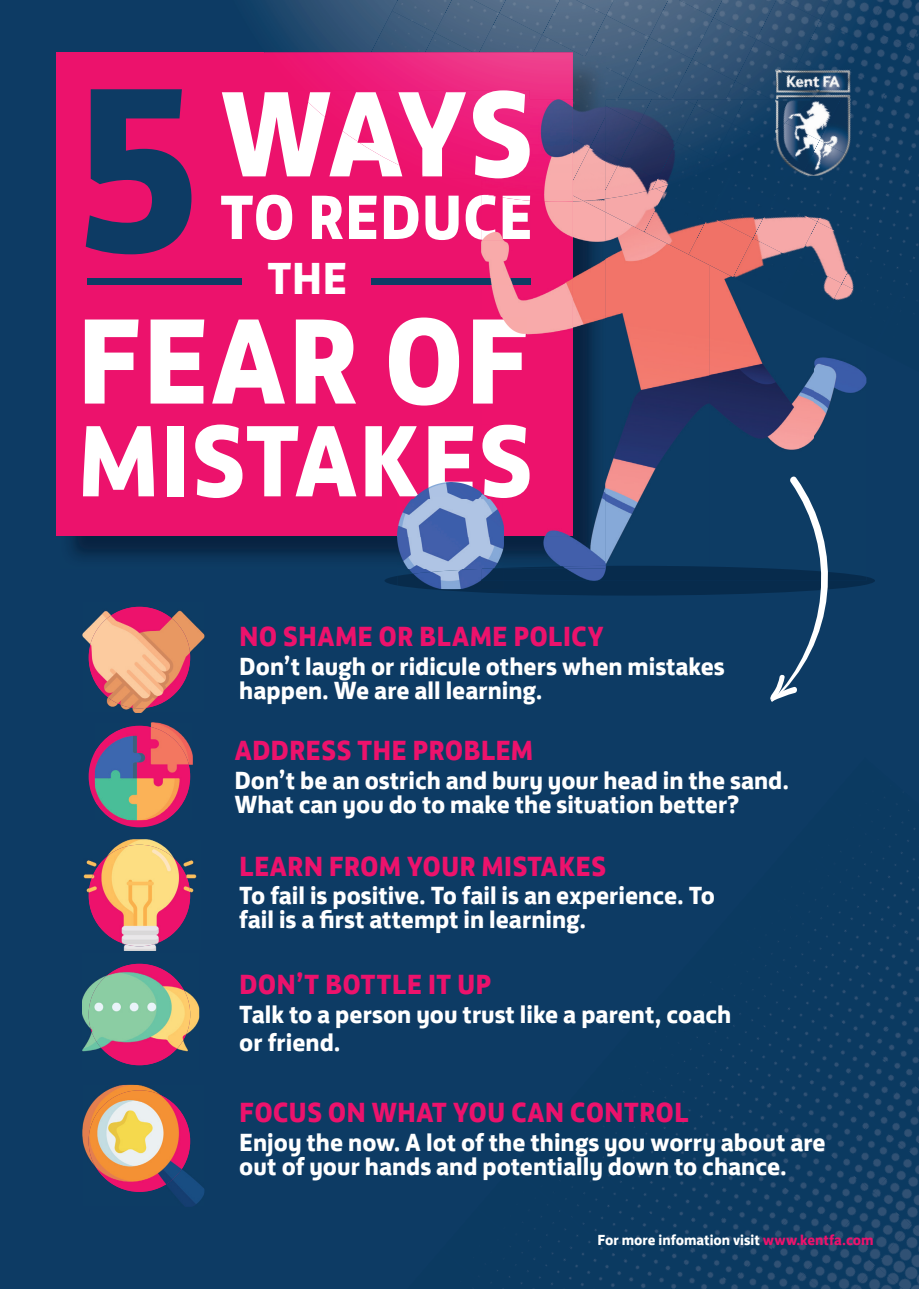
<style>
.page{position:relative;width:919px;height:1289px;background:#fff}
.page>*{position:absolute;margin:0;border:0;box-sizing:border-box;transform-origin:0 0}
.t1{font:700 239.1px "FS Jack";color:#0d3b64}
.t2{font:700 124.8px "FS Jack";color:#fff}
.t3{font:700 124.65px "FS Jack";color:#fff}
.t4{font:700 104.1px "FS Jack";color:#fff}
.t5{font:700 64.2px "FS Jack";color:#fff}
.t6{font:700 46.05px "FS Jack";color:#fff}
.t7{font:700 28.5px "FS Jack";color:#ec126c}
.t8{font:700 25.5px/24px "FS Jack";color:#fff}
.t9{font:700 15px "FS Jack";color:#fff}
.s1{color:#ec126c}
</style>
<div class="page">
<div style="left:0;top:0;width:918px;height:1288px;background:#0d3b64"></div>
<img style="left:656px;top:1061px;width:34px;height:117px">
<img style="left:690px;top:995px;width:69px;height:141px">
<img style="left:832px;top:864px;width:37px;height:111px">
<img style="left:866px;top:810px;width:52px;height:124px">
<img style="left:551px;top:1229px;width:45px;height:57px">
<img style="left:586px;top:1188px;width:72px;height:73px">
<img style="left:727px;top:1025px;width:35px;height:112px">
<img style="left:762px;top:984px;width:71px;height:145px">
<img style="left:903px;top:843px;width:15px;height:32px">
<img style="left:599px;top:1265px;width:22px;height:22px">
<img style="left:623px;top:1220px;width:40px;height:68px">
<img style="left:658px;top:1181px;width:35px;height:71px">
<img style="left:693px;top:1140px;width:71px;height:111px">
<img style="left:799px;top:1016px;width:38px;height:113px">
<img style="left:834px;top:978px;width:38px;height:142px">
<img style="left:869px;top:936px;width:49px;height:143px">
<img style="left:904px;top:917px;width:14px;height:29px">
<img style="left:663px;top:1251px;width:67px;height:37px">
<img style="left:730px;top:1170px;width:60px;height:118px">
<img style="left:765px;top:1129px;width:72px;height:145px">
<img style="left:906px;top:992px;width:12px;height:25px">
<svg style="left:727px;top:1283px;width:10px;height:5px"></svg>
<img style="left:802px;top:1160px;width:53px;height:128px">
<img style="left:837px;top:1120px;width:38px;height:145px">
<img style="left:872px;top:1079px;width:46px;height:145px">
<img style="left:907px;top:1066px;width:11px;height:23px">
<img style="left:791px;top:1274px;width:29px;height:14px">
<img style="left:909px;top:1140px;width:9px;height:20px">
<img style="left:855px;top:1265px;width:20px;height:23px">
<img style="left:875px;top:1224px;width:43px;height:64px">
<img style="left:910px;top:1214px;width:8px;height:17px">
<img style="left:870px;top:212px;width:48px;height:50px">
<img style="left:867px;top:204px;width:23px;height:36px">
<img style="left:896px;top:186px;width:22px;height:26px">
<img style="left:866px;top:156px;width:46px;height:42px">
<img style="left:869px;top:110px;width:49px;height:46px">
<img style="left:855px;top:90px;width:32px;height:41px">
<img style="left:894px;top:56px;width:24px;height:50px">
<img style="left:851px;top:46px;width:57px;height:44px">
<img style="left:908px;top:48px;width:7px;height:3px">
<img style="left:868px;top:0;width:50px;height:48px">
<div style="left:89px;top:725px;width:101px;height:102px;background:#ec126c;border-radius:50%"></div>
<div style="left:56px;top:52px;width:517px;height:484px;background:#ec126c"></div>
<img style="left:820px;top:69px;width:31px;height:30px">
<div style="left:87px;top:278px;width:155px;height:7px;background:#0d3b64"></div>
<div style="left:371px;top:278px;width:159px;height:7px;background:#0d3b64"></div>
<img style="left:605px;top:232px;width:104px;height:242px">
<img style="left:709px;top:277px;width:104px;height:173px">
<img style="left:813px;top:357px;width:53px;height:83px">
<img style="left:841px;top:296px;width:9px;height:4px">
<img style="left:777px;top:283px;width:64px;height:39px">
<img style="left:733px;top:261px;width:64px;height:39px">
<img style="left:688px;top:238px;width:65px;height:39px">
<img style="left:644px;top:222px;width:64px;height:32px">
<img style="left:605px;top:193px;width:59px;height:39px">
<img style="left:841px;top:283px;width:13px;height:13px">
<img style="left:797px;top:244px;width:61px;height:39px">
<img style="left:752px;top:222px;width:65px;height:39px">
<img style="left:708px;top:201px;width:64px;height:37px">
<img style="left:664px;top:181px;width:64px;height:34px">
<svg style="left:657px;top:190px;width:11px;height:3px"></svg>
<img style="left:817px;top:198px;width:49px;height:46px">
<img style="left:772px;top:176px;width:65px;height:46px">
<img style="left:732px;top:151px;width:52px;height:48px">
<img style="left:725px;top:164px;width:15px;height:12px">
<img style="left:844px;top:173px;width:22px;height:25px">
<img style="left:823px;top:144px;width:34px;height:39px">
<img style="left:855px;top:99px;width:11px;height:36px">
<img style="left:573px;top:202px;width:32px;height:272px">
<img style="left:583px;top:202px;width:22px;height:10px">
<img style="left:481px;top:202px;width:92px;height:272px">
<img style="left:819px;top:155px;width:29px;height:21px">
<img style="left:775px;top:130px;width:44px;height:46px">
<img style="left:819px;top:99px;width:36px;height:56px">
<img style="left:784px;top:99px;width:56px;height:41px">
<img style="left:481px;top:317px;width:45px;height:88px">
<img style="left:481px;top:424px;width:48px;height:50px">
<img style="left:481px;top:202px;width:49px;height:38px">
<img style="left:481px;top:278px;width:49px;height:7px">
<img style="left:265px;top:0;width:127px;height:52px">
<div style="left:371px;top:11px;width:64px;height:41px;background:#3a5a7a"></div>
<img style="left:605px;top:79px;width:23px;height:20px">
<img style="left:499px;top:35px;width:43px;height:17px">
<img style="left:435px;top:0;width:64px;height:52px">
<img style="left:392px;top:0;width:59px;height:33px">
<img style="left:692px;top:81px;width:43px;height:18px">
<img style="left:628px;top:59px;width:64px;height:40px">
<img style="left:605px;top:37px;width:44px;height:42px">
<img style="left:542px;top:0;width:64px;height:56px">
<div style="left:499px;top:0;width:61px;height:35px;background:#536c87"></div>
<img style="left:473px;top:0;width:33px;height:13px">
<img style="left:735px;top:61px;width:64px;height:38px">
<img style="left:692px;top:39px;width:64px;height:42px">
<img style="left:649px;top:0;width:64px;height:59px">
<img style="left:606px;top:0;width:62px;height:37px">
<img style="left:576px;top:0;width:38px;height:15px">
<img style="left:799px;top:40px;width:61px;height:29px">
<img style="left:756px;top:0;width:64px;height:61px">
<img style="left:713px;top:0;width:63px;height:39px">
<img style="left:678px;top:0;width:44px;height:18px">
<img style="left:820px;top:0;width:64px;height:40px">
<img style="left:781px;top:0;width:49px;height:20px">
<img style="left:573px;top:56px;width:32px;height:43px">
<img style="left:264px;top:52px;width:309px;height:47px">
<img style="left:775px;top:69px;width:45px;height:30px">
<img style="left:777px;top:69px;width:62px;height:22px">
<img style="left:296px;top:90px;width:233px;height:87px">
<img style="left:657px;top:185px;width:11px;height:5px">
<img style="left:605px;top:179px;width:52px;height:20px">
<img style="left:605px;top:160px;width:15px;height:30px">
<img style="left:657px;top:161px;width:56px;height:24px">
<img style="left:620px;top:142px;width:56px;height:37px">
<img style="left:605px;top:123px;width:34px;height:37px">
<img style="left:732px;top:141px;width:30px;height:23px">
<img style="left:676px;top:124px;width:56px;height:36px">
<img style="left:639px;top:99px;width:56px;height:43px">
<img style="left:605px;top:99px;width:46px;height:24px">
<img style="left:732px;top:99px;width:43px;height:40px">
<img style="left:695px;top:99px;width:49px;height:25px">
<img style="left:684px;top:99px;width:14px;height:6px">
<img style="left:481px;top:99px;width:124px;height:103px">
<img style="left:573px;top:139px;width:16px;height:42px">
<img style="left:589px;top:117px;width:16px;height:39px">
<img style="left:775px;top:99px;width:36px;height:31px">
<img style="left:481px;top:99px;width:48px;height:79px">
<img style="left:486px;top:195px;width:44px;height:6px">
<img style="left:82px;top:610px;width:122px;height:103px">
<img style="left:89px;top:606px;width:101px;height:102px;border-radius:51px">
<img style="left:83px;top:839px;width:114px;height:111px">
<img style="left:89px;top:844px;width:101px;height:102px;border-radius:51px">
<img style="left:150px;top:722px;width:43px;height:59px">
<img style="left:95px;top:725px;width:95px;height:95px">
<img style="left:82px;top:976px;width:117px;height:90px">
<img style="left:89px;top:963px;width:101px;height:102px;border-radius:51px">
<img style="left:82px;top:1084px;width:122px;height:122px">
<img style="left:89px;top:1090px;width:101px;height:101px;border-radius:51px">
<svg style="left:384px;top:474px;width:490px;height:228px"></svg>
<h1 class="t1" style="left:70px;top:-32px;width:138px">5</h1>
<h2 class="t2" style="left:220px;top:29px;width:316px">WAYS</h2>
<h3 class="t5" style="left:220px;top:163px;width:315px">TO REDUCE</h3>
<h3 class="t6" style="left:267px;top:239px;width:82px">THE</h3>
<h3 class="t3" style="left:76px;top:256px;width:455px">FEAR OF</h3>
<h3 class="t4" style="left:78px;top:373px;width:457px">MISTAKES</h3>
<p class="t7" style="left:239px;top:612px;width:366px">NO SHAME OR BLAME POLICY</p>
<p class="t8" style="left:239px;top:652px;width:487px">Don’t laugh or ridicule others when mistakes happen. We are all learning.</p>
<p class="t7" style="left:234px;top:726px;width:300px">ADDRESS THE PROBLEM</p>
<p class="t8" style="left:234px;top:766px;width:556px">Don’t be an ostrich and bury your head in the sand.<br>What can you do to make the situation better?</p>
<p class="t7" style="left:239px;top:842px;width:368px">LEARN FROM YOUR MISTAKES</p>
<p class="t8" style="left:239px;top:881px;width:477px">To fail is positive. To fail is an experience. To fail is a first attempt in learning.</p>
<p class="t7" style="left:239px;top:960px;width:254px">DON’T BOTTLE IT UP</p>
<p class="t8" style="left:239px;top:997px;width:493px;line-height:28.5px">Talk to a person you trust like a parent, coach or friend.</p>
<p class="t7" style="left:239px;top:1088px;width:451px">FOCUS ON WHAT YOU CAN CONTROL</p>
<p class="t8" style="left:239px;top:1128px;width:588px">Enjoy the now. A lot of the things you worry about are out of your hands and potentially down to chance.</p>
<p class="t9" style="left:597px;top:1227px;width:278px">For more infomation visit <span class="s1">www.kentfa.com</span></p>
</div>
